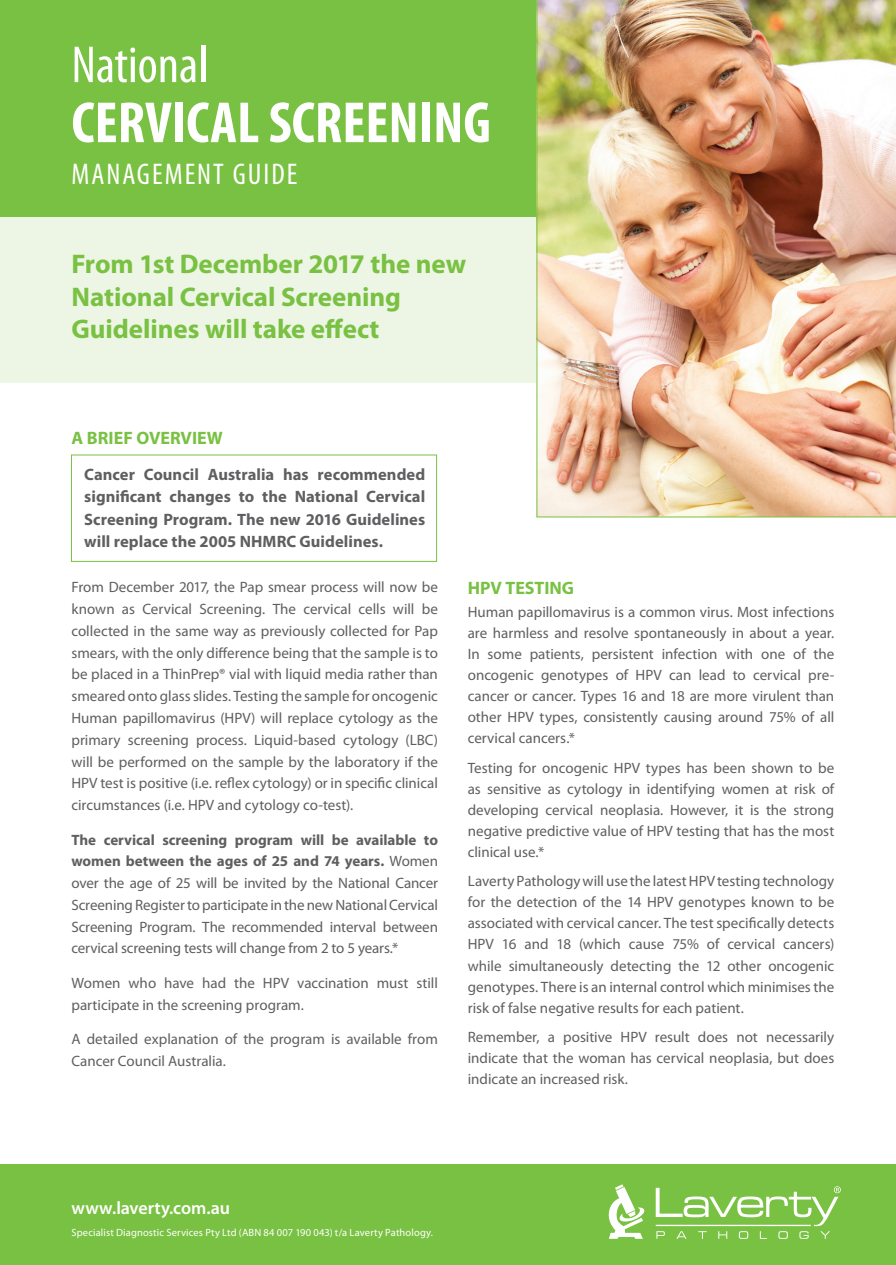
<style>
.page{position:relative;width:896px;height:1265px;background:#fff}
.page>*{position:absolute;margin:0;border:0;box-sizing:border-box;transform-origin:0 0}
.t1{font:700 condensed 58.5px "Myriad Pro";color:#fff}
.t2{font:condensed 52.5px "Myriad Pro";color:#fff}
.t3{font:condensed 30px "Myriad Pro";letter-spacing:.065em;color:#fff}
.t4{font:700 27px/32.4px "Myriad Pro";letter-spacing:-.005em;color:#79c142}
.t5{font:700 18px "Myriad Pro";color:#79c142}
.t6{font:600 18px "Myriad Pro";letter-spacing:-.005em;color:#fff}
.t7{font:700 16.5px/22.5px "Myriad Pro";color:#5f5f62;text-align:justify}
.t8{font:15px/21px "Myriad Pro";color:#5f5f62;text-align:justify}
.t9{font:10.5px "Myriad Pro";letter-spacing:.015em;color:#fff}
.s1{font-weight:700}
</style>
<div class="page">
<div style="left:0;top:0;width:895px;height:217px;background:#79c142"></div>
<div style="left:0;top:1163px;width:895px;height:101px;background:#79c142"></div>
<div style="left:0;top:217px;width:895px;height:166px;background:#edf5e4"></div>
<svg style="left:608px;top:1184px;width:37px;height:54px"></svg>
<svg style="left:655px;top:1186px;width:185px;height:52px"></svg>
<img style="left:536px;top:0;width:359px;height:517px">
<h2 class="t2" style="left:71px;top:33px;width:138px">National</h2>
<h1 class="t1" style="left:71px;top:86px;width:421px">CERVICAL SCREENING</h1>
<h3 class="t3" style="left:71px;top:156px;width:227px">MANAGEMENT GUIDE</h3>
<h3 class="t4" style="left:71px;top:247px;width:396px">From 1st December 2017 the new<br>National Cervical Screening<br>Guidelines will take effect</h3>
<p class="t5" style="left:71px;top:426px;width:153px">A BRIEF OVERVIEW</p>
<p class="t7" style="left:84px;top:462px;width:342px">Cancer Council Australia has recommended significant changes to the National Cervical Screening Program. The new 2016 Guidelines will replace the 2005 NHMRC Guidelines.</p>
<p class="t8" style="left:71px;top:576px;width:368px;line-height:21.8px">From December 2017, the Pap smear process will now be known as Cervical Screening. The cervical cells will be collected in the same way as previously collected for Pap smears, with the only difference being that the sample is to be placed in a ThinPrep® vial with liquid media rather than smeared onto glass slides. Testing the sample for oncogenic Human papillomavirus (HPV) will replace cytology as the primary screening process. Liquid-based cytology (LBC) will be performed on the sample by the laboratory if the HPV test is positive (i.e. reflex cytology) or in specific clinical circumstances (i.e. HPV and cytology co-test).</p>
<p class="t8" style="left:71px;top:828px;width:368px;line-height:21.8px"><span class="s1">The cervical screening program will be available to women between the ages of 25 and 74 years.</span> Women over the age of 25 will be invited by the National Cancer Screening Register to participate in the new National Cervical Screening Program. The recommended interval between cervical screening tests will change from 2 to 5 years.*</p>
<p class="t8" style="left:71px;top:971px;width:368px;line-height:21.8px">Women who have had the HPV vaccination must still participate in the screening program.</p>
<p class="t8" style="left:71px;top:1027px;width:368px;line-height:21.8px">A detailed explanation of the program is available from<br>Cancer Council Australia.</p>
<p class="t5" style="left:467px;top:576px;width:108px">HPV TESTING</p>
<p class="t8" style="left:467px;top:601px;width:368px">Human papillomavirus is a common virus. Most infections are harmless and resolve spontaneously in about a year.<br>In some patients, persistent infection with one of the oncogenic genotypes of HPV can lead to cervical pre&shy;cancer or cancer. Types 16 and 18 are more virulent than other HPV types, consistently causing around 75% of all cervical cancers.*</p>
<p class="t8" style="left:467px;top:757px;width:368px">Testing for oncogenic HPV types has been shown to be as sensitive as cytology in identifying women at risk of developing cervical neoplasia. However, it is the strong negative predictive value of HPV testing that has the most clinical use.*</p>
<p class="t8" style="left:467px;top:870px;width:368px">Laverty Pathology will use the latest HPV testing technology for the detection of the 14 HPV genotypes known to be associated with cervical cancer. The test specifically detects HPV 16 and 18 (which cause 75% of cervical cancers) while simultaneously detecting the 12 other oncogenic genotypes. There is an internal control which minimises the risk of false negative results for each patient.</p>
<p class="t8" style="left:467px;top:1026px;width:368px">Remember, a positive HPV result does not necessarily indicate that the woman has cervical neoplasia, but does indicate an increased risk.</p>
<p class="t6" style="left:71px;top:1195px;width:160px">www.laverty.com.au</p>
<p class="t9" style="left:71px;top:1226px;width:363px">Specialist Diagnostic Services Pty Ltd (ABN 84 007 190 043) t/a Laverty Pathology.</p>
</div>
